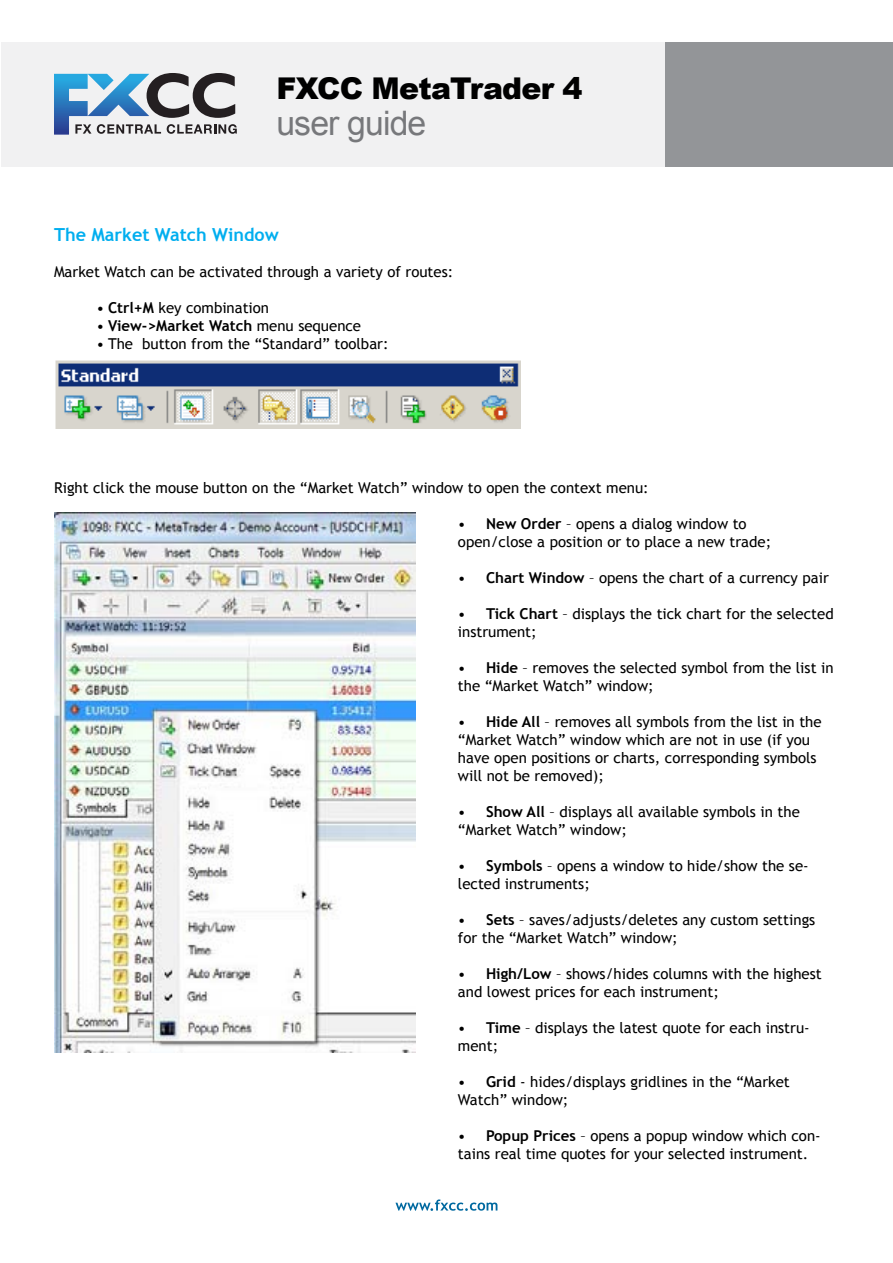
<style>
.page{position:relative;width:893px;height:1263px;background:#fff}
.page>*{position:absolute;margin:0;border:0;box-sizing:border-box;transform-origin:0 0}
.t1{font:33.75px "Arial";letter-spacing:-.025em;color:#77787b}
.t2{font:900 30px "Arial";letter-spacing:-.025em;color:#000}
.t3{font:700 18px "Trebuchet MS";color:#00aeef}
.t4{font:15px/18px "Trebuchet MS";color:#000}
.t5{font:700 15px "Trebuchet MS";color:#000}
.s1{font-weight:700}
.s2{font-weight:400}
</style>
<div class="page">
<img style="left:55px;top:360px;width:465px;height:68px">
<img style="left:54px;top:512px;width:362px;height:541px">
<div style="left:1px;top:43px;width:664px;height:124px;background:#f1f1f2"></div>
<div style="left:665px;top:43px;width:228px;height:124px;background:#939598"></div>
<svg style="left:54px;top:73px;width:183px;height:62px"></svg>
<svg style="left:395px;top:1199px;width:102px;height:12px"></svg>
<h2 class="t2" style="left:276px;top:67px;width:308px">FXCC MetaTrader 4</h2>
<h1 class="t1" style="left:276px;top:101px;width:151px">user guide</h1>
<p class="t3" style="left:54px;top:223px;width:226px">The Market Watch Window</p>
<p class="t4" style="left:54px;top:263px;width:401px">Market Watch can be activated through a variety of routes:</p>
<p class="t4" style="left:97px;top:299px;width:174px">• <span class="s1">Ctrl+M</span> key combination</p>
<p class="t5" style="left:97px;top:316px;width:266px"><span class="s2">•</span> View-&gt;Market Watch <span class="s2">menu sequence</span></p>
<p class="t4" style="left:97px;top:335px;width:293px">• The button from the “Standard” toolbar:</p>
<p class="t4" style="left:54px;top:479px;width:596px">Right click the mouse button on the “Market Watch” window to open the context menu:</p>
<p class="t4" style="left:458px;top:515px;width:315px">• <span class="s1">New Order</span> – opens a dialog window to open/close a position or to place a new trade;</p>
<p class="t4" style="left:458px;top:569px;width:372px">• <span class="s1">Chart Window</span> – opens the chart of a currency pair</p>
<p class="t4" style="left:458px;top:605px;width:377px">• <span class="s1">Tick Chart</span> – displays the tick chart for the selected instrument;</p>
<p class="t4" style="left:458px;top:659px;width:377px">• <span class="s1">Hide</span> – removes the selected symbol from the list in the “Market Watch” window;</p>
<p class="t4" style="left:458px;top:713px;width:365px">• <span class="s1">Hide All</span> – removes all symbols from the list in the “Market Watch” window which are not in use (if you have open positions or charts, corresponding symbols will not be removed);</p>
<p class="t4" style="left:458px;top:803px;width:343px">• <span class="s1">Show All</span> – displays all available symbols in the “Market Watch” window;</p>
<p class="t4" style="left:458px;top:857px;width:352px">• <span class="s1">Symbols</span> – opens a window to hide/show the se&shy;lected instruments;</p>
<p class="t4" style="left:458px;top:911px;width:359px">• <span class="s1">Sets</span> – saves/adjusts/deletes any custom settings for the “Market Watch” window;</p>
<p class="t4" style="left:458px;top:965px;width:365px">• <span class="s1">High/Low</span> – shows/hides columns with the highest and lowest prices for each instrument;</p>
<p class="t4" style="left:458px;top:1019px;width:353px">• <span class="s1">Time</span> – displays the latest quote for each instru&shy;ment;</p>
<p class="t4" style="left:458px;top:1073px;width:333px">• <span class="s1">Grid</span> - hides/displays gridlines in the “Market<br>Watch” window;</p>
<p class="t4" style="left:458px;top:1127px;width:364px">• <span class="s1">Popup Prices</span> – opens a popup window which con&shy;tains real time quotes for your selected instrument.</p>
</div>
